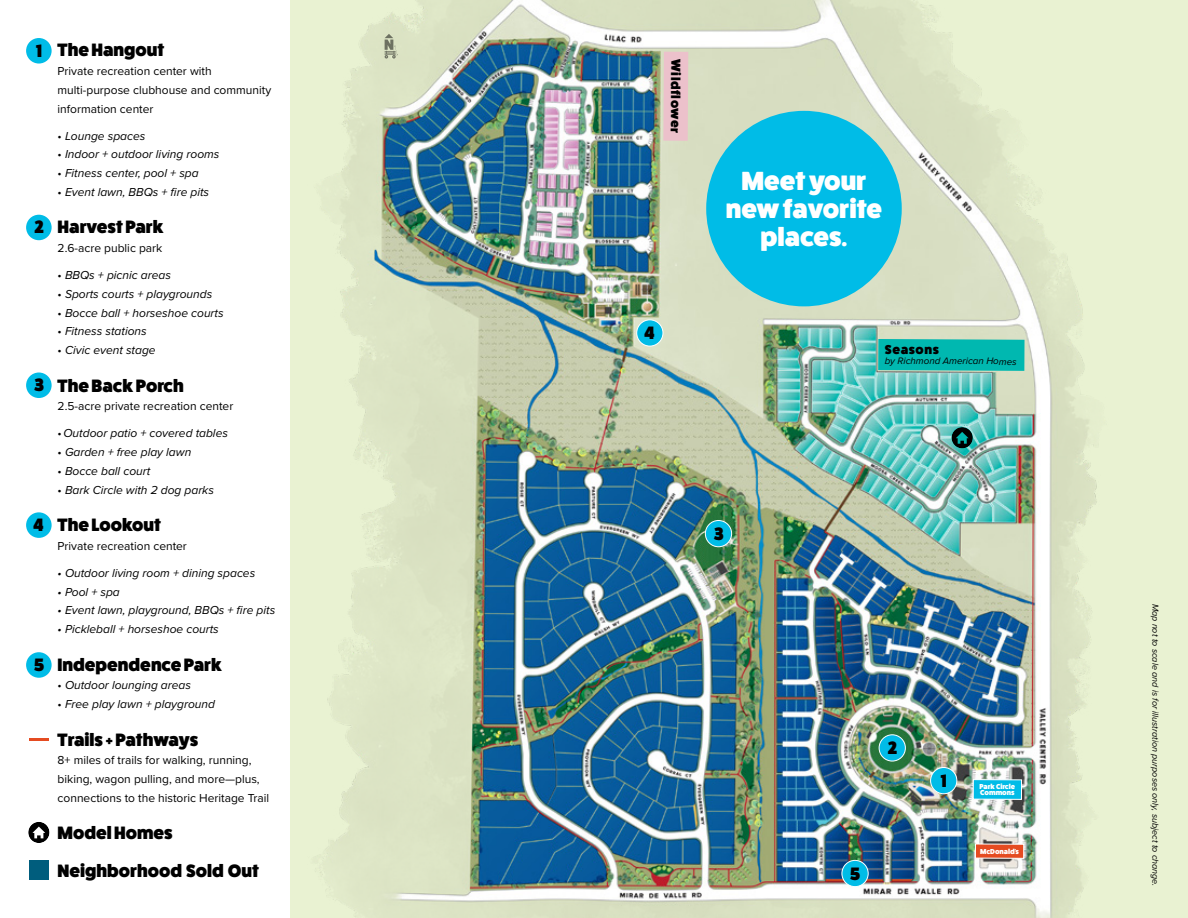
<style>
.page{position:relative;width:1188px;height:918px;background:#fff}
.page>*{position:absolute;margin:0;border:0;box-sizing:border-box;transform-origin:0 0}
.t1{font:800 26.4px/27.8px "Fat Frank";color:#fff;text-align:center}
.t2{font:800 18px/37.5px "Fat Frank";color:#000}
.t3{font:800 13.05px "Fat Frank";letter-spacing:.045em;color:#000}
.t4{font:italic 12px "Proxima Nova";color:#000}
.t5{font:12px/18.8px "Proxima Nova";color:#000}
.t6{font:italic 9.75px "Proxima Nova";letter-spacing:-.005em;color:#000}
.t7{font:italic 9px "Proxima Nova";color:#000}
.t8{font:800 7.35px/6px "Fat Frank";letter-spacing:-.005em;color:#fff}
.s1{font-style:normal}
</style>
<div class="page">
<div style="left:290px;top:0;width:898px;height:918px;background:#e9f2d2"></div>
<img style="left:320px;top:0;width:777px;height:918px">
<div style="left:26px;top:215px;width:26px;height:25px;background:#00bce7;border-radius:50%"></div>
<div style="left:26px;top:373px;width:26px;height:25px;background:#00bce7;border-radius:50%"></div>
<div style="left:26px;top:512px;width:26px;height:26px;background:#00bce7;border-radius:50%"></div>
<div style="left:26px;top:652px;width:26px;height:26px;background:#00bce7;border-radius:50%"></div>
<div style="left:26px;top:38px;width:26px;height:26px;background:#00bce7;border-radius:50%"></div>
<hr style="left:29px;top:738px;width:20px;height:3px;background:#e54b21">
<div style="left:29px;top:860px;width:20px;height:20px;background:#005d7d"></div>
<svg style="left:385px;top:34px;width:13px;height:25px"></svg>
<div style="left:663px;top:52px;width:25px;height:89px;background:#ecc1cb"></div>
<svg style="left:878px;top:339px;width:147px;height:32px;background:#07b9b0"></svg>
<div style="left:975px;top:844px;width:49px;height:14px;background:#e54b21"></div>
<div style="left:975px;top:844px;width:49px;height:15px;border:1px solid #fff"></div>
<div style="left:973px;top:780px;width:49px;height:19px;background:#00bce7"></div>
<div style="left:973px;top:779px;width:49px;height:21px;border:1px solid #fff"></div>
<svg style="left:952px;top:427px;width:21px;height:21px"></svg>
<svg style="left:28px;top:822px;width:21px;height:21px"></svg>
<div style="left:931px;top:767px;width:26px;height:27px;background:#00bce7;border-radius:50%"></div>
<div style="left:930px;top:767px;width:27px;height:27px;border:1px solid #fff;border-radius:50%"></div>
<div style="left:879px;top:735px;width:26px;height:26px;background:#00bce7;border-radius:50%"></div>
<div style="left:879px;top:734px;width:27px;height:27px;border:1px solid #fff;border-radius:50%"></div>
<div style="left:842px;top:860px;width:26px;height:27px;background:#00bce7;border-radius:50%"></div>
<div style="left:842px;top:860px;width:27px;height:27px;border:1px solid #fff;border-radius:50%"></div>
<div style="left:637px;top:320px;width:26px;height:26px;background:#00bce7;border-radius:50%"></div>
<div style="left:636px;top:319px;width:27px;height:27px;border:1px solid #fff;border-radius:50%"></div>
<div style="left:705px;top:521px;width:27px;height:26px;background:#00bce7;border-radius:50%"></div>
<div style="left:705px;top:520px;width:27px;height:27px;border:1px solid #fff;border-radius:50%"></div>
<div style="left:706px;top:111px;width:196px;height:195px;background:#00bce7;border-radius:50%"></div>
<h2 class="t2" style="left:36px;top:32px;width:7px">1</h2>
<h2 class="t2" style="left:34px;top:209px;width:11px">2</h2>
<h2 class="t2" style="left:34px;top:367px;width:12px">3</h2>
<h2 class="t2" style="left:33px;top:506px;width:12px">4</h2>
<h2 class="t2" style="left:34px;top:646px;width:12px">5</h2>
<h2 class="t2" style="left:58px;top:32px;width:108px">The Hangout</h2>
<p class="t5" style="left:58px;top:61px;width:215px">Private recreation center with multi-purpose clubhouse and community information center</p>
<p class="t4" style="left:58px;top:127px;width:89px"><span class="s1">•</span> Lounge spaces</p>
<p class="t4" style="left:58px;top:145px;width:163px"><span class="s1">•</span> Indoor + outdoor living rooms</p>
<p class="t4" style="left:58px;top:164px;width:143px"><span class="s1">•</span> Fitness center, pool + spa</p>
<p class="t4" style="left:58px;top:183px;width:153px"><span class="s1">•</span> Event lawn, BBQs + fire pits</p>
<h2 class="t2" style="left:58px;top:209px;width:108px">Harvest Park</h2>
<p class="t5" style="left:58px;top:238px;width:106px">2.6-acre public park</p>
<p class="t4" style="left:58px;top:266px;width:115px"><span class="s1">•</span> BBQs + picnic areas</p>
<p class="t4" style="left:58px;top:285px;width:156px"><span class="s1">•</span> Sports courts + playgrounds</p>
<p class="t4" style="left:58px;top:304px;width:168px"><span class="s1">•</span> Bocce ball + horseshoe courts</p>
<p class="t4" style="left:58px;top:322px;width:91px"><span class="s1">•</span> Fitness stations</p>
<p class="t4" style="left:58px;top:341px;width:100px"><span class="s1">•</span> Civic event stage</p>
<h2 class="t2" style="left:58px;top:367px;width:128px">The Back Porch</h2>
<p class="t5" style="left:58px;top:396px;width:177px">2.5-acre private recreation center</p>
<p class="t4" style="left:58px;top:424px;width:172px"><span class="s1">•</span>Outdoor patio + covered tables</p>
<p class="t4" style="left:58px;top:443px;width:135px"><span class="s1">•</span> Garden + free play lawn</p>
<p class="t4" style="left:58px;top:462px;width:94px"><span class="s1">•</span> Bocce ball court</p>
<p class="t4" style="left:58px;top:481px;width:158px"><span class="s1">•</span> Bark Circle with 2 dog parks</p>
<h2 class="t2" style="left:58px;top:506px;width:105px">The Lookout</h2>
<p class="t5" style="left:58px;top:536px;width:131px">Private recreation center</p>
<p class="t4" style="left:58px;top:564px;width:199px">• Outdoor living room + dining spaces</p>
<p class="t4" style="left:58px;top:583px;width:64px">• Pool + spa</p>
<p class="t4" style="left:58px;top:601px;width:219px">• Event lawn, playground, BBQs + fire pits</p>
<p class="t4" style="left:58px;top:620px;width:163px">• Pickleball + horseshoe courts</p>
<h2 class="t2" style="left:58px;top:646px;width:166px">Independence Park</h2>
<p class="t4" style="left:58px;top:676px;width:135px"><span class="s1">•</span> Outdoor lounging areas</p>
<p class="t4" style="left:58px;top:695px;width:159px"><span class="s1">•</span> Free play lawn + playground</p>
<h2 class="t2" style="left:58px;top:721px;width:142px">Trails + Pathways</h2>
<p class="t5" style="left:58px;top:750px;width:213px">8+ miles of trails for walking, running, biking, wagon pulling, and more—plus, connections to the historic Heritage Trail</p>
<h2 class="t2" style="left:58px;top:815px;width:203px">Model Homes<br>Neighborhood Sold Out</h2>
<p class="t3" style="left:683px;top:59px;width:76px;rotate:90deg">Wildflower</p>
<h2 class="t2" style="left:644px;top:314px;width:12px">4</h2>
<h1 class="t1" style="left:726px;top:168px;width:158px">Meet your new favorite places.</h1>
<p class="t3" style="left:885px;top:342px;width:56px">Seasons</p>
<p class="t6" style="left:885px;top:354px;width:134px">by Richmond American Homes</p>
<h2 class="t2" style="left:714px;top:515px;width:12px">3</h2>
<h2 class="t2" style="left:888px;top:729px;width:11px">2</h2>
<h2 class="t2" style="left:850px;top:855px;width:12px">5</h2>
<h2 class="t2" style="left:941px;top:762px;width:7px">1</h2>
<p class="t8" style="left:980px;top:784px;width:37px">Park Circle<br>Commons</p>
<p class="t8" style="left:980px;top:848px;width:40px">McDonald's</p>
<p class="t7" style="left:1162px;top:604px;width:284px;rotate:90deg">Map not to scale and is for illustration purposes only, subject to change.</p>
</div>
